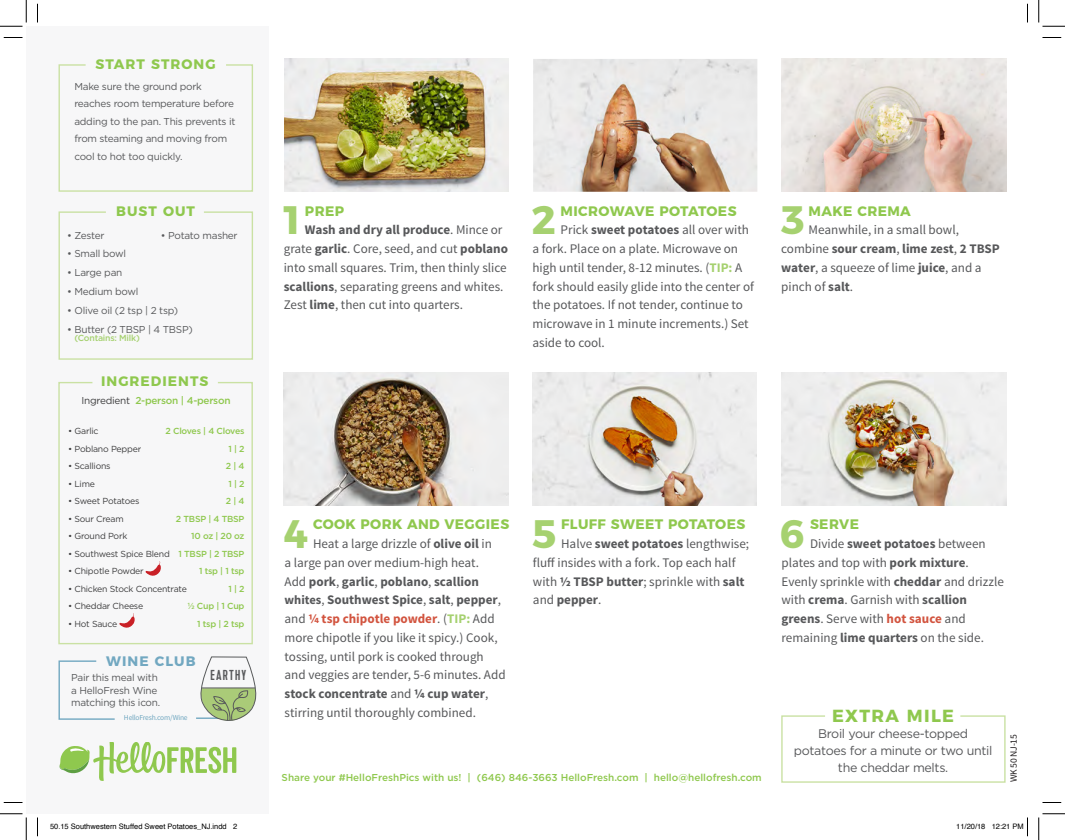
<style>
.page{position:relative;width:1065px;height:840px;background:#fff}
.page>*{position:absolute;margin:0;border:0;box-sizing:border-box;transform-origin:0 0}
.t1{font:700 39.62px "Montserrat";color:#a6d170}
.t2{font:700 17.5px "Montserrat";letter-spacing:.075em;color:#8fc84e}
.t3{font:14.38px "Kapra";letter-spacing:.08em;color:#58595b}
.t4{font:700 13.75px "Montserrat";letter-spacing:.03em;color:#8fc84e}
.t5{font:700 13.75px "Montserrat";letter-spacing:.075em;color:#8fc84e}
.t6{font:700 13.75px "Montserrat";letter-spacing:.075em;color:#72a8c1}
.t7{font:13.12px/18.8px "Source Sans Pro";color:#57585a}
.t8{font:12.5px/16.8px "Gotham";letter-spacing:-.025em;color:#57585a;text-align:center}
.t9{font:10px/17.5px "Gotham";letter-spacing:-.025em;color:#57585a}
.t10{font:500 10px "Gotham";color:#8fc84e}
.t11{font:500 10px "Gotham";letter-spacing:-.025em;color:#8fc84e}
.t12{font:9.62px "Source Sans Pro";letter-spacing:-.025em;color:#231f20}
.t13{font:8.75px "Gotham";letter-spacing:-.025em;color:#3e3e3f}
.t14{font:500 8.75px/17.5px "Gotham";letter-spacing:-.025em;color:#8fc84e;text-align:right}
.t15{font:500 8.75px "Gotham";letter-spacing:-.025em;color:#a6d170}
.t16{font:7.5px "Helvetica";color:#000}
.t17{font:7.5px "Source Sans Pro";letter-spacing:-.025em;color:#72a8c1}
.s1{font-weight:400;color:#3e3e3f}
.s2{font-weight:700}
.s3{font-weight:700;color:#a6d170}
.s4{font-weight:700;font-size:12.5px}
.s5{font-size:12.5px}
.s6{font-weight:700;color:#d2543f}
</style>
<div class="page">
<div style="left:26px;top:26px;width:243px;height:788px;background:#f7f7f8"></div>
<img style="left:285px;top:59px;width:224px;height:133px">
<img style="left:533px;top:59px;width:224px;height:133px">
<img style="left:533px;top:373px;width:224px;height:132px">
<img style="left:283px;top:373px;width:226px;height:132px">
<img style="left:782px;top:58px;width:224px;height:133px">
<img style="left:782px;top:373px;width:224px;height:132px">
<svg style="left:58px;top:211px;width:195px;height:149px"></svg>
<svg style="left:58px;top:382px;width:195px;height:263px"></svg>
<svg style="left:58px;top:64px;width:195px;height:128px"></svg>
<hr style="left:197px;top:718px;width:35px;height:1px;background:#72a8c1">
<svg style="left:58px;top:660px;width:57px;height:60px"></svg>
<svg style="left:201px;top:657px;width:55px;height:64px"></svg>
<svg style="left:60px;top:742px;width:176px;height:39px"></svg>
<svg style="left:781px;top:715px;width:225px;height:68px"></svg>
<svg style="left:4px;top:37px;width:18px;height:1px"></svg>
<svg style="left:1043px;top:37px;width:18px;height:1px"></svg>
<svg style="left:4px;top:802px;width:18px;height:1px"></svg>
<svg style="left:1043px;top:802px;width:18px;height:1px"></svg>
<svg style="left:37px;top:4px;width:1px;height:18px"></svg>
<svg style="left:37px;top:818px;width:1px;height:18px"></svg>
<svg style="left:1027px;top:4px;width:1px;height:18px"></svg>
<svg style="left:0;top:0;width:27px;height:27px"></svg>
<svg style="left:0;top:814px;width:27px;height:26px"></svg>
<svg style="left:1039px;top:0;width:26px;height:27px"></svg>
<svg style="left:1039px;top:814px;width:26px;height:26px"></svg>
<svg style="left:1027px;top:818px;width:1px;height:18px"></svg>
<p class="t5" style="left:96px;top:53px;width:122px">START STRONG</p>
<p class="t9" style="left:74px;top:77px;width:163px">Make sure the ground pork reaches room temperature before adding to the pan. This prevents it from steaming and moving from cool to hot too quickly.</p>
<p class="t4" style="left:116px;top:200px;width:80px">BUST OUT</p>
<p class="t9" style="left:161px;top:226px;width:78px">• Potato masher</p>
<p class="t9" style="left:67px;top:226px;width:39px">• Zester</p>
<p class="t9" style="left:67px;top:245px;width:61px">• Small bowl</p>
<p class="t9" style="left:67px;top:264px;width:57px">• Large pan</p>
<p class="t9" style="left:67px;top:283px;width:73px">• Medium bowl</p>
<p class="t9" style="left:67px;top:301px;width:112px">• Olive oil (2 tsp | 2 tsp)</p>
<p class="t9" style="left:67px;top:320px;width:127px">• Butter (2 TBSP | 4 TBSP)</p>
<p class="t15" style="left:74px;top:333px;width:67px">(Contains: Milk)</p>
<p class="t5" style="left:101px;top:370px;width:109px">INGREDIENTS</p>
<p class="t11" style="left:81px;top:394px;width:151px"><span class="s1">Ingredient</span> 2-person | 4-person</p>
<p class="t14" style="left:166px;top:422px;width:80px">2 Cloves | 4 Cloves<br>1 | 2<br>2 | 4<br>1 | 2<br>2 | 4<br>2 TBSP | 4 TBSP<br>10 oz | 20 oz<br>1 TBSP | 2 TBSP<br>1 tsp | 1 tsp<br>1 | 2<br>½ Cup | 1 Cup<br>1 tsp | 2 tsp</p>
<p class="t13" style="left:68px;top:426px;width:32px">• Garlic</p>
<p class="t13" style="left:68px;top:443px;width:75px">• Poblano Pepper</p>
<p class="t13" style="left:68px;top:461px;width:44px">• Scallions</p>
<p class="t13" style="left:68px;top:478px;width:28px">• Lime</p>
<p class="t13" style="left:68px;top:496px;width:73px">• Sweet Potatoes</p>
<p class="t13" style="left:68px;top:513px;width:57px">• Sour Cream</p>
<p class="t13" style="left:68px;top:531px;width:61px">• Ground Pork</p>
<p class="t13" style="left:68px;top:548px;width:103px">• Southwest Spice Blend</p>
<p class="t13" style="left:68px;top:566px;width:77px">• Chipotle Powder</p>
<p class="t13" style="left:68px;top:583px;width:120px">• Chicken Stock Concentrate</p>
<p class="t13" style="left:68px;top:601px;width:77px">• Cheddar Cheese</p>
<p class="t13" style="left:68px;top:618px;width:51px">• Hot Sauce</p>
<p class="t6" style="left:106px;top:650px;width:91px">WINE CLUB</p>
<p class="t9" style="left:71px;top:671px;width:90px;line-height:12.5px">Pair this meal with a HelloFresh Wine matching this icon.</p>
<p class="t17" style="left:124px;top:713px;width:65px">HelloFresh.com/Wine</p>
<p class="t3" style="left:211px;top:667px;width:37px">EARTHY</p>
<h1 class="t1" style="left:280px;top:187px;width:26px">1</h1>
<p class="t4" style="left:305px;top:199px;width:41px">PREP</p>
<p class="t7" style="left:284px;top:221px;width:226px;text-indent:21px"><span class="s2">Wash and dry all produce</span>. Mince or grate <span class="s2">garlic</span>. Core, seed, and cut <span class="s2">poblano </span>into small squares. Trim, then thinly slice <span class="s2">scallions</span>, separating greens and whites.<br>Zest <span class="s2">lime</span>, then cut into quarters.</p>
<h1 class="t1" style="left:532px;top:187px;width:26px">2</h1>
<p class="t4" style="left:561px;top:199px;width:177px">MICROWAVE POTATOES</p>
<p class="t7" style="left:533px;top:221px;width:223px;text-indent:28px">Prick <span class="s2">sweet potatoes</span> all over with a fork. Place on a plate. Microwave on high until tender, 8-12 minutes. (<span class="s3">TIP:</span> A fork should easily glide into the center of the potatoes. If not tender, continue to microwave in 1 minute increments.) Set aside to cool.</p>
<h1 class="t1" style="left:781px;top:187px;width:26px">3</h1>
<p class="t4" style="left:809px;top:199px;width:104px">MAKE CREMA</p>
<p class="t7" style="left:781px;top:221px;width:220px;text-indent:27px">Meanwhile, in a small bowl, combine <span class="s2">sour cream</span>, <span class="s2">lime zest</span>, <span class="s2">2 TBSP water</span>, a squeeze of lime <span class="s2">juice</span>, and a pinch of <span class="s2">salt</span>.</p>
<h1 class="t1" style="left:283px;top:501px;width:26px">4</h1>
<p class="t4" style="left:313px;top:513px;width:198px">COOK PORK AND VEGGIES</p>
<p class="t7" style="left:285px;top:535px;width:223px;text-indent:28px">Heat a large drizzle of <span class="s2">olive oil</span> in<br>a large pan over medium-high heat.<br>Add <span class="s2">pork</span>, <span class="s2">garlic</span>, <span class="s2">poblano</span>, <span class="s2">scallion </span><span class="s4">whites</span><span class="s5">,</span> <span class="s2">Southwest Spice</span>, <span class="s2">salt</span>, <span class="s2">pepper</span>, and <span class="s6">¼ tsp chipotle powder</span>. (<span class="s3">TIP:</span> Add more chipotle if you like it spicy.) Cook, tossing, until pork is cooked through and veggies are tender, 5-6 minutes. Add <span class="s2">stock concentrate</span> and <span class="s2">¼ cup water</span>, stirring until thoroughly combined.</p>
<h1 class="t1" style="left:532px;top:501px;width:26px">5</h1>
<p class="t4" style="left:561px;top:513px;width:186px">FLUFF SWEET POTATOES</p>
<p class="t7" style="left:533px;top:535px;width:218px;text-indent:28px">Halve <span class="s2">sweet potatoes</span> lengthwise; fluff insides with a fork. Top each half with <span class="s2">½ TBSP butter</span>; sprinkle with <span class="s2">salt </span>and <span class="s2">pepper</span>.</p>
<p class="t10" style="left:282px;top:771px;width:482px">Share your #HelloFreshPics with us! | (646) 846-3663 HelloFresh.com | hello@hellofresh.com</p>
<h1 class="t1" style="left:780px;top:501px;width:26px">6</h1>
<p class="t4" style="left:810px;top:513px;width:51px">SERVE</p>
<p class="t7" style="left:781px;top:535px;width:224px;text-indent:29px">Divide <span class="s2">sweet potatoes</span> between plates and top with <span class="s2">pork mixture</span>.<br>Evenly sprinkle with <span class="s2">cheddar</span> and drizzle with <span class="s2">crema</span>. Garnish with <span class="s2">scallion greens</span>. Serve with <span class="s6">hot sauce</span> and remaining <span class="s2">lime quarters</span> on the side.</p>
<h2 class="t2" style="left:832px;top:702px;width:123px">EXTRA MILE</h2>
<p class="t8" style="left:794px;top:725px;width:200px">Broil your cheese-topped potatoes for a minute or two until the cheddar melts.</p>
<p class="t12" style="left:1008px;top:782px;width:49px;rotate:-90deg">WK 50 NJ-15</p>
<p class="t16" style="left:50px;top:820px;width:189px">50.15 Southwestern Stuffed Sweet Potatoes_NJ.indd 2</p>
<p class="t16" style="left:956px;top:820px;width:69px">11/20/18 12:21 PM</p>
</div>
